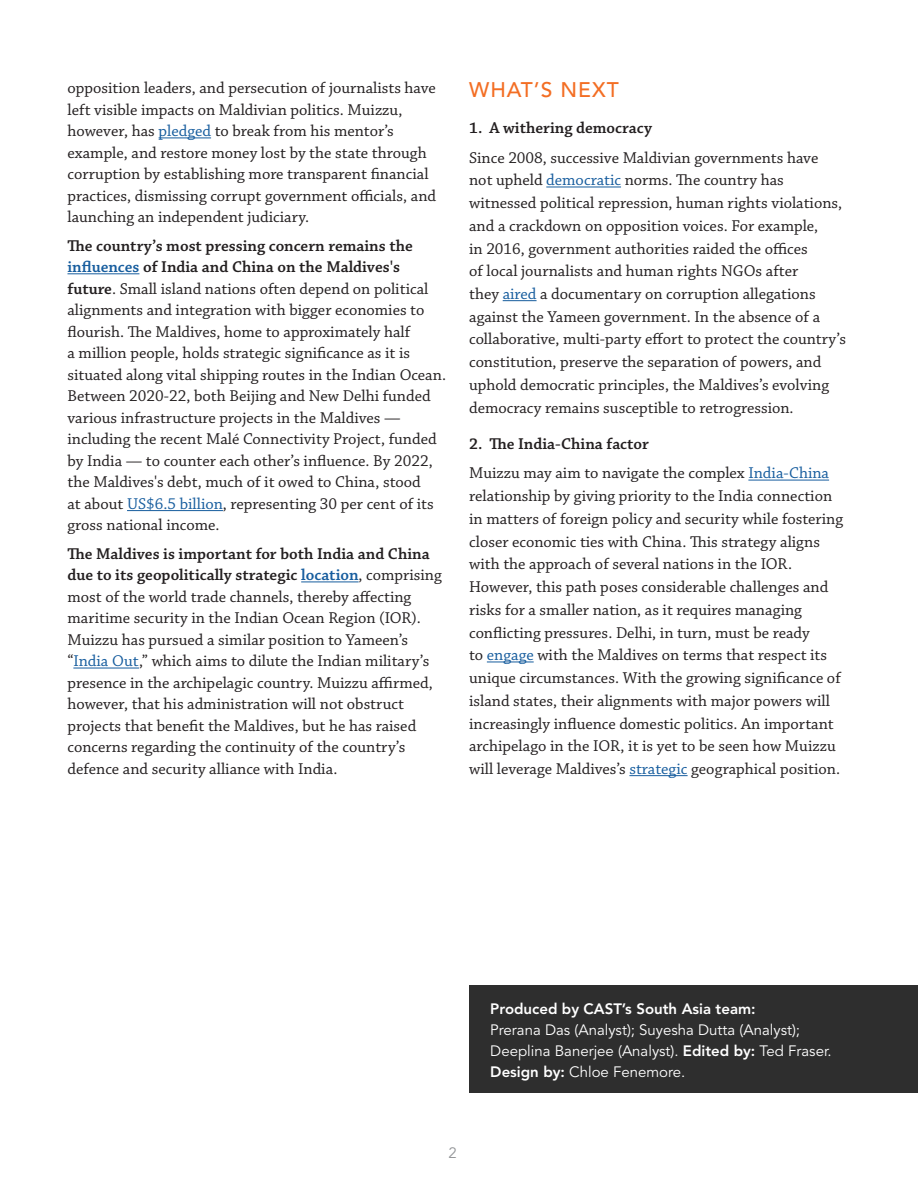
<style>
.page{position:relative;width:918px;height:1188px;background:#fff}
.page>*{position:absolute;margin:0;border:0;box-sizing:border-box;transform-origin:0 0}
.t1{font:500 21px "Avenir LT Std";letter-spacing:.05em;color:#f36e24}
.Body{font:16.5px/21.6px "Chaparral Pro";color:#231f20}
.t2{font:600 16.5px "Chaparral Pro";color:#231f20}
.Produced_By{font:15px/21px "Avenir LT Std";color:#fff}
.t3{font:15px "Avenir LT Std";color:#939598}
.s1{color:#175d9e}
.s2{font-weight:600}
.s3{font-weight:600;color:#175d9e}
.s4{font-weight:800}
</style>
<div class="page">
<div style="left:469px;top:985px;width:449px;height:108px;background:#2e2e2e"></div>
<hr style="left:159px;top:137px;width:52px;height:1px;background:#175d9e">
<hr style="left:68px;top:273px;width:71px;height:1px;background:#175d9e">
<hr style="left:127px;top:510px;width:96px;height:1px;background:#175d9e">
<hr style="left:301px;top:581px;width:58px;height:1px;background:#175d9e">
<hr style="left:73px;top:668px;width:66px;height:1px;background:#175d9e">
<hr style="left:546px;top:187px;width:75px;height:1px;background:#175d9e">
<hr style="left:503px;top:300px;width:34px;height:1px;background:#175d9e">
<hr style="left:748px;top:480px;width:81px;height:1px;background:#175d9e">
<hr style="left:487px;top:662px;width:47px;height:1px;background:#175d9e">
<hr style="left:629px;top:775px;width:59px;height:1px;background:#175d9e">
<p class="Body" style="left:68px;top:78px;width:370px">opposition leaders, and persecution of journalists have left visible impacts on Maldivian politics. Muizzu, however, has <span class="s1">pledged</span> to break from his mentor’s example, and restore money lost by the state through corruption by establishing more transparent financial practices, dismissing corrupt government officials, and launching an independent judiciary.</p>
<p class="Body" style="left:68px;top:235px;width:380px"><span class="s2">The country’s most pressing concern remains the </span><span class="s3">influences</span> <span class="s2">of India and China on the Maldives's future</span>. Small island nations often depend on political alignments and integration with bigger economies to flourish. The Maldives, home to approximately half<br>a million people, holds strategic significance as it is situated along vital shipping routes in the Indian Ocean.<br>Between 2020-22, both Beijing and New Delhi funded various infrastructure projects in the Maldives — including the recent Malé Connectivity Project, funded by India — to counter each other’s influence. By 2022, the Maldives's debt, much of it owed to China, stood<br>at about <span class="s1">US$6.5 billion</span>, representing 30 per cent of its gross national income.</p>
<p class="Body" style="left:68px;top:543px;width:376px"><span class="s2">The Maldives is important for both India and China due to its geopolitically strategic</span> <span class="s3">location</span>, comprising most of the world trade channels, thereby affecting maritime security in the Indian Ocean Region (IOR).<br>Muizzu has pursued a similar position to Yameen’s “<span class="s1">India Out</span>,” which aims to dilute the Indian military’s presence in the archipelagic country. Muizzu affirmed, however, that his administration will not obstruct projects that benefit the Maldives, but he has raised concerns regarding the continuity of the country’s defence and security alliance with India.</p>
<h2 class="t1" style="left:469px;top:77px;width:151px">WHAT’S NEXT</h2>
<p class="t2" style="left:469px;top:119px;width:184px">1. A withering democracy</p>
<p class="Body" style="left:469px;top:147px;width:378px;line-height:22.8px">Since 2008, successive Maldivian governments have not upheld <span class="s1">democratic</span> norms. The country has witnessed political repression, human rights violations, and a crackdown on opposition voices. For example,<br>in 2016, government authorities raided the offices<br>of local journalists and human rights NGOs after<br>they <span class="s1">aired</span> a documentary on corruption allegations against the Yameen government. In the absence of a collaborative, multi-party effort to protect the country’s constitution, preserve the separation of powers, and uphold democratic principles, the Maldives’s evolving democracy remains susceptible to retrogression.</p>
<p class="t2" style="left:469px;top:434px;width:181px">2. The India-China factor</p>
<p class="Body" style="left:469px;top:462px;width:376px;line-height:22.8px">Muizzu may aim to navigate the complex <span class="s1">India-China </span>relationship by giving priority to the India connection in matters of foreign policy and security while fostering closer economic ties with China. This strategy aligns with the approach of several nations in the IOR.<br>However, this path poses considerable challenges and risks for a smaller nation, as it requires managing conflicting pressures. Delhi, in turn, must be ready<br>to <span class="s1">engage</span> with the Maldives on terms that respect its unique circumstances. With the growing significance of island states, their alignments with major powers will increasingly influence domestic politics. An important archipelago in the IOR, it is yet to be seen how Muizzu will leverage Maldives’s <span class="s1">strategic</span> geographical position.</p>
<p class="t3" style="left:448px;top:1144px;width:10px">2</p>
<p class="Produced_By" style="left:490px;top:998px;width:343px"><span class="s4">Produced by CAST’s South Asia team:<br></span>Prerana Das (Analyst); Suyesha Dutta (Analyst); Deeplina Banerjee (Analyst). <span class="s4">Edited by:</span> Ted Fraser.<br><span class="s4">Design by:</span> Chloe Fenemore.</p>
</div>
